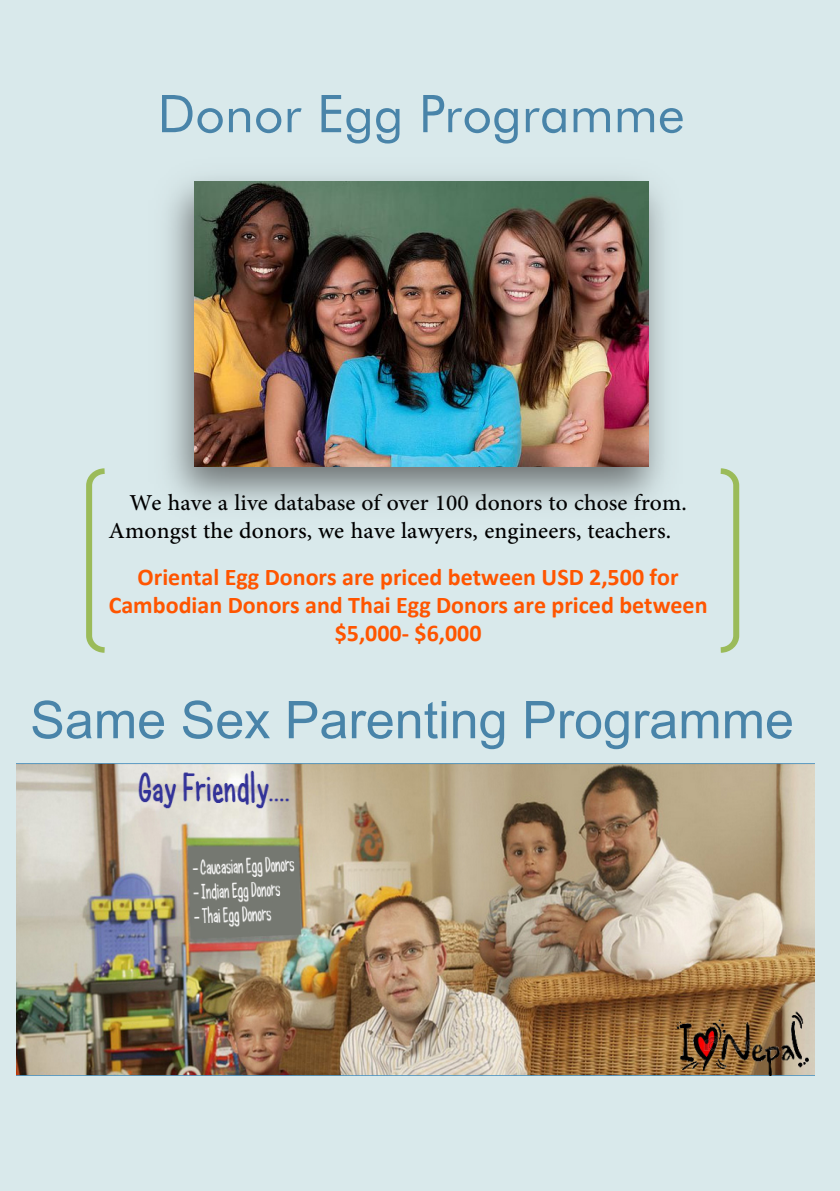
<style>
.page{position:relative;width:840px;height:1191px;background:#fff}
.page>*{position:absolute;margin:0;border:0;box-sizing:border-box;transform-origin:0 0}
.t1{font:52px "Arial";color:#4984a9}
.t2{font:52px "Futura BT";color:#4984a9}
.t3{font:32px/28px "Adobe Arabic";letter-spacing:.005em;color:#000}
.t4{font:700 24px/28.2px "Calibri";color:#f50;text-align:center}
</style>
<div class="page">
<div style="left:0;top:0;width:839px;height:1191px;background:#d9e9eb"></div>
<svg style="left:86px;top:468px;width:654px;height:185px"></svg>
<img style="left:143px;top:177px;width:546px;height:352px">
<img style="left:194px;top:181px;width:453px;height:286px">
<img style="left:17px;top:763px;width:796px;height:312px">
<h1 class="t2" style="left:157px;top:93px;width:528px">Donor Egg Programme</h1>
<h2 class="t3" style="left:108px;top:485px;width:579px;text-indent:21px">We have a live database of over 100 donors to chose from.<br>Amongst the donors, we have lawyers, engineers, teachers.</h2>
<p class="t4" style="left:109px;top:563px;width:600px">Oriental Egg Donors are priced between USD 2,500 for<br>Cambodian Donors and Thai Egg Donors are priced between $5,000- $6,000</p>
<h1 class="t1" style="left:30px;top:686px;width:764px">Same Sex Parenting Programme</h1>
</div>
